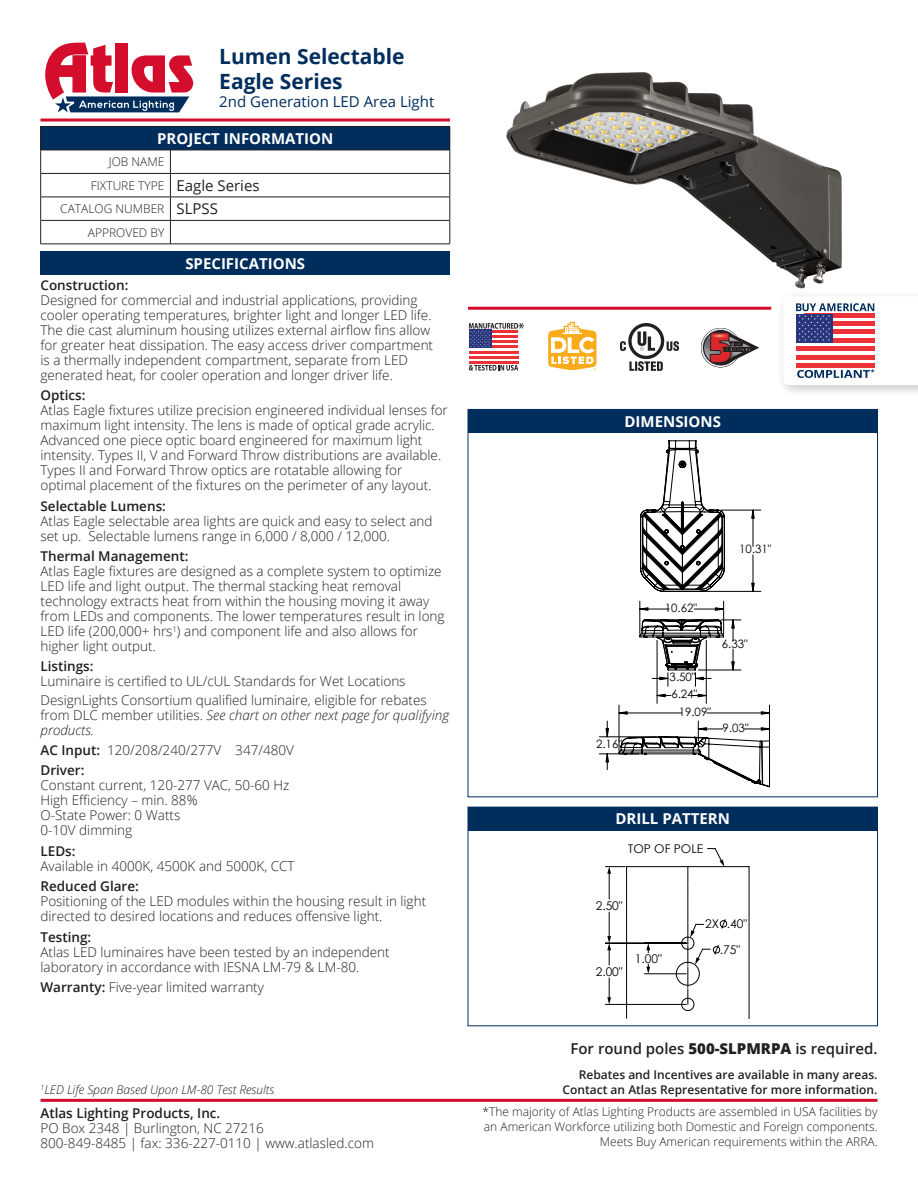
<style>
.page{position:relative;width:918px;height:1188px;background:#fff}
.page>*{position:absolute;margin:0;border:0;box-sizing:border-box;transform-origin:0 0}
.t1{font:700 21px/25.2px "Open Sans";color:#002e5c}
.t2{font:700 15px "Open Sans";color:#fff}
.t3{font:600 15px "Open Sans";color:#231f20}
.t4{font:15px "Open Sans";color:#002e5c}
.t5{font:15px "Open Sans";color:#231f20}
.t6{font:300 13.5px/15px "Open Sans";color:#231f20}
.t7{font:300 12px/15px "Open Sans";color:#231f20;text-align:right}
.t8{font:600 12px/15px "Open Sans";color:#231f20;text-align:right}
.t9{font:italic 300 12px "Open Sans";color:#231f20}
.t10{font:12px/26px "Century Gothic";color:#000}
.t11{font:11.55px "Century Gothic";color:#000}
.s1{font-weight:600}
.s2{font-style:italic}
.s3{font-weight:800}
</style>
<div class="page">
<img style="left:506px;top:72px;width:336px;height:217px">
<svg style="left:45px;top:43px;width:148px;height:69px"></svg>
<hr style="left:40px;top:126px;width:130px;height:1px;background:#231f20">
<hr style="left:170px;top:126px;width:280px;height:1px;background:#231f20">
<svg style="left:40px;top:127px;width:411px;height:117px"></svg>
<hr style="left:40px;top:244px;width:130px;height:1px;background:#231f20">
<hr style="left:170px;top:244px;width:280px;height:1px;background:#231f20">
<div style="left:40px;top:251px;width:410px;height:24px;background:#002e5c"></div>
<div style="left:468px;top:409px;width:410px;height:24px;background:#002e5c"></div>
<div style="left:468px;top:807px;width:410px;height:24px;background:#002e5c"></div>
<hr style="left:40px;top:1099px;width:838px;height:3px;background:#d30d2b">
<hr style="left:40px;top:118px;width:410px;height:3px;background:#d30d2b">
<hr style="left:468px;top:307px;width:303px;height:3px;background:#d30d2b">
<hr style="left:749px;top:867px;width:1px;height:152px;background:#000">
<hr style="left:626px;top:867px;width:1px;height:151px;background:#000">
<hr style="left:627px;top:866px;width:122px;height:1px;background:#000">
<hr style="left:644px;top:974px;width:42px;height:1px;background:#000">
<hr style="left:605px;top:1004px;width:81px;height:1px;background:#000">
<hr style="left:605px;top:943px;width:81px;height:1px;background:#000">
<svg style="left:605px;top:866px;width:20px;height:33px"></svg>
<svg style="left:676px;top:848px;width:51px;height:163px"></svg>
<svg style="left:646px;top:944px;width:4px;height:9px"></svg>
<svg style="left:646px;top:964px;width:4px;height:10px"></svg>
<svg style="left:607px;top:978px;width:4px;height:26px"></svg>
<svg style="left:607px;top:912px;width:4px;height:53px"></svg>
<div style="left:777px;top:290px;width:141px;height:108px;background:#231f20;opacity:.35"></div>
<svg style="left:783px;top:296px;width:135px;height:89px"></svg>
<hr style="left:599px;top:737px;width:57px;height:1px;background:#000">
<hr style="left:599px;top:754px;width:40px;height:1px;background:#000">
<svg style="left:606px;top:721px;width:3px;height:16px"></svg>
<svg style="left:606px;top:753px;width:3px;height:17px"></svg>
<svg style="left:618px;top:440px;width:152px;height:348px"></svg>
<img style="left:620px;top:323px;width:59px;height:47px">
<svg style="left:548px;top:322px;width:48px;height:48px"></svg>
<svg style="left:700px;top:328px;width:59px;height:40px"></svg>
<svg style="left:469px;top:365px;width:49px;height:6px"></svg>
<svg style="left:469px;top:353px;width:49px;height:6px"></svg>
<hr style="left:474px;top:346px;width:44px;height:2px;background:#ed3237">
<hr style="left:469px;top:351px;width:49px;height:2px;background:#ed3237">
<hr style="left:469px;top:356px;width:49px;height:2px;background:#ed3237">
<hr style="left:469px;top:361px;width:49px;height:3px;background:#ed3237">
<div style="left:469px;top:330px;width:23px;height:18px;background:#29357d"></div>
<svg style="left:469px;top:323px;width:55px;height:24px"></svg>
<p class="t1" style="left:219px;top:43px;width:187px">Lumen Selectable<br>Eagle Series</p>
<p class="t4" style="left:219px;top:91px;width:217px">2nd Generation LED Area Light</p>
<p class="t2" style="left:157px;top:128px;width:178px">PROJECT INFORMATION</p>
<p class="t7" style="left:109px;top:154px;width:57px">JOB NAME</p>
<p class="t7" style="left:91px;top:178px;width:75px">FIXTURE TYPE</p>
<p class="t5" style="left:176px;top:175px;width:85px">Eagle Series</p>
<p class="t7" style="left:60px;top:201px;width:106px">CATALOG NUMBER</p>
<p class="t5" style="left:176px;top:199px;width:43px">SLPSS</p>
<p class="t7" style="left:88px;top:225px;width:78px">APPROVED BY</p>
<p class="t2" style="left:185px;top:253px;width:121px">SPECIFICATIONS</p>
<p class="t6" style="left:40px;top:277px;width:394px"><span class="s1">Construction:<br></span>Designed for commercial and industrial applications, providing cooler operating temperatures, brighter light and longer LED life.<br>The die cast aluminum housing utilizes external airflow fins allow for greater heat dissipation. The easy access driver compartment is a thermally independent compartment, separate from LED generated heat, for cooler operation and longer driver life.</p>
<p class="t6" style="left:40px;top:387px;width:409px"><span class="s1">Optics:<br></span>Atlas Eagle fixtures utilize precision engineered individual lenses for maximum light intensity. The lens is made of optical grade acrylic.<br>Advanced one piece optic board engineered for maximum light intensity. Types II, V and Forward Throw distributions are available.<br>Types II and Forward Throw optics are rotatable allowing for optimal placement of the fixtures on the perimeter of any layout.</p>
<p class="t6" style="left:40px;top:498px;width:394px"><span class="s1">Selectable Lumens:<br></span>Atlas Eagle selectable area lights are quick and easy to select and set up. Selectable lumens range in 6,000 / 8,000 / 12,000.</p>
<p class="t6" style="left:40px;top:548px;width:406px"><span class="s1">Thermal Management:<br></span>Atlas Eagle fixtures are designed as a complete system to optimize LED life and light output. The thermal stacking heat removal technology extracts heat from within the housing moving it away from LEDs and components. The lower temperatures result in long LED life (200,000+ hrs<sup>1</sup>) and component life and also allows for higher light output.</p>
<p class="t6" style="left:40px;top:659px;width:367px"><span class="s1">Listings:<br></span>Luminaire is certified to UL/cUL Standards for Wet Locations</p>
<p class="t6" style="left:40px;top:692px;width:410px">DesignLights Consortium qualified luminaire, eligible for rebates from DLC member utilities. <span class="s2">See chart on other next page for qualifying products.</span></p>
<p class="t6" style="left:40px;top:742px;width:255px"><span class="s1">AC Input:</span> 120/208/240/277V 347/480V</p>
<p class="t6" style="left:40px;top:763px;width:250px"><span class="s1">Driver:<br></span>Constant current, 120-277 VAC, 50-60 Hz<br>High Efficiency – min. 88%<br>O-State Power: 0 Watts<br>0-10V dimming</p>
<p class="t6" style="left:40px;top:843px;width:256px"><span class="s1">LEDs:<br></span>Available in 4000K, 4500K and 5000K, CCT</p>
<p class="t6" style="left:40px;top:878px;width:387px"><span class="s1">Reduced Glare:<br></span>Positioning of the LED modules within the housing result in light directed to desired locations and reduces offensive light.</p>
<p class="t6" style="left:40px;top:929px;width:351px"><span class="s1">Testing:<br></span>Atlas LED luminaires have been tested by an independent laboratory in accordance with IESNA LM-79 &amp; LM-80.</p>
<p class="t6" style="left:40px;top:979px;width:225px"><span class="s1">Warranty:</span> Five-year limited warranty</p>
<p class="t9" style="left:40px;top:1081px;width:235px"><sup>1</sup>LED Life Span Based Upon LM-80 Test Results</p>
<p class="t6" style="left:40px;top:1105px;width:335px"><span class="s1">Atlas Lighting Products, Inc.<br></span>PO Box 2348 | Burlington, NC 27216<br>800-849-8485 | fax: 336-227-0110 | www.atlasled.com</p>
<p class="t2" style="left:625px;top:411px;width:98px">DIMENSIONS</p>
<p class="t11" style="left:665px;top:600px;width:34px">10.62"</p>
<p class="t11" style="left:739px;top:542px;width:34px">10.31"</p>
<p class="t11" style="left:596px;top:737px;width:27px">2.16"</p>
<p class="t11" style="left:670px;top:670px;width:27px">3.50"</p>
<p class="t11" style="left:671px;top:687px;width:27px">6.24"</p>
<p class="t11" style="left:679px;top:704px;width:34px">19.09"</p>
<p class="t11" style="left:722px;top:636px;width:27px">6.33"</p>
<p class="t11" style="left:723px;top:720px;width:27px">9.03"</p>
<p class="t2" style="left:616px;top:808px;width:116px">DRILL PATTERN</p>
<p class="t10" style="left:628px;top:836px;width:77px">TOP OF POLE</p>
<p class="t10" style="left:596px;top:892px;width:28px">2.50"</p>
<p class="t10" style="left:596px;top:958px;width:28px">2.00"</p>
<p class="t10" style="left:635px;top:946px;width:28px">1.00"</p>
<p class="t10" style="left:720px;top:911px;width:29px;text-indent:-15px">2X .40" .75"</p>
<p class="t3" style="left:571px;top:1038px;width:309px">For round poles <span class="s3">500-SLPMRPA</span> is required.</p>
<p class="t8" style="left:563px;top:1067px;width:316px">Rebates and Incentives are available in many areas.<br>Contact an Atlas Representative for more information.</p>
<p class="t7" style="left:483px;top:1104px;width:397px">*The majority of Atlas Lighting Products are assembled in USA facilities by an American Workforce utilizing both Domestic and Foreign components.<br>Meets Buy American requirements within the ARRA.</p>
</div>
